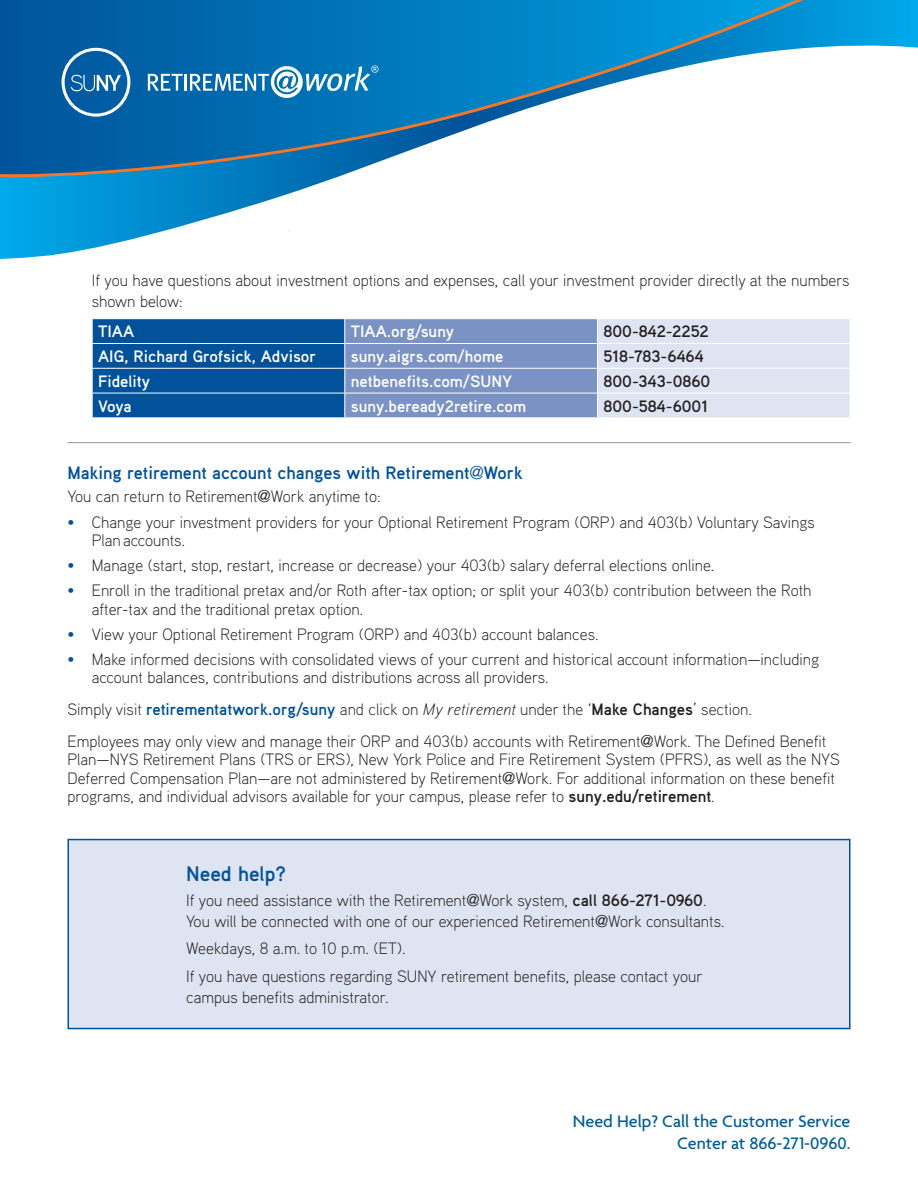
<style>
.page{position:relative;width:918px;height:1188px;background:#fff}
.page>*{position:absolute;margin:0;border:0;box-sizing:border-box;transform-origin:0 0}
.t1{font:700 21px "Aaux Pro OT";color:#01529a}
.t2{font:500 18px/21.6px "Agenda";color:#005c98;text-align:right}
.t3{font:700 18px "Aaux Pro OT";color:#01529a}
.t4{font:300 16.5px/18.5px "Aaux Pro OT";color:#231f20}
.t5{font:700 16.5px "Aaux Pro OT";color:#fff}
.t6{font:700 16.5px "Aaux Pro OT";color:#231f20}
.s1{font-family:"Helvetica";font-weight:300}
.s2{font-family:"Helvetica"}
.s3{color:#01529a}
.s4{font-weight:700;color:#01529a}
.s5{font-style:italic}
.s6{font-weight:700}
</style>
<div class="page">
<svg style="left:0;top:0;width:918px;height:259px"></svg>
<svg style="left:0;top:0;width:893px;height:179px"></svg>
<svg style="left:148px;top:65px;width:231px;height:33px"></svg>
<svg style="left:62px;top:48px;width:68px;height:69px;background:#307bb3"></svg>
<hr style="left:68px;top:442px;width:782px;height:1px;background:#939598">
<svg style="left:92px;top:319px;width:758px;height:99px;background:#799cc7"></svg>
<div style="left:68px;top:839px;width:782px;height:190px;background:#dee4f1;border:2px solid #01529a"></div>
<p class="t4" style="left:92px;top:269px;width:759px;line-height:21px">If you have questions about investment options and expenses, call your investment provider directly at the numbers shown below:</p>
<p class="t5" style="left:98px;top:321px;width:37px">TIAA</p>
<p class="t5" style="left:351px;top:321px;width:105px">TIAA.org/suny</p>
<p class="t6" style="left:603px;top:321px;width:107px">800-842-2252</p>
<p class="t5" style="left:98px;top:346px;width:219px">AIG, Richard Grofsick, Advisor</p>
<p class="t5" style="left:351px;top:346px;width:154px">suny.aigrs.com/home</p>
<p class="t6" style="left:603px;top:346px;width:102px">518-783-6464</p>
<p class="t5" style="left:98px;top:371px;width:54px">Fidelity</p>
<p class="t5" style="left:351px;top:371px;width:163px">netbenefits.com/SUNY</p>
<p class="t6" style="left:603px;top:371px;width:108px">800-343-0860</p>
<p class="t5" style="left:98px;top:396px;width:35px">Voya</p>
<p class="t5" style="left:351px;top:396px;width:177px">suny.beready2retire.com</p>
<p class="t6" style="left:603px;top:396px;width:106px">800-584-6001</p>
<p class="t3" style="left:67px;top:462px;width:457px">Making retirement account changes with Retirement<span class="s1">@</span>Work</p>
<p class="t4" style="left:68px;top:487px;width:315px">You can return to Retirement<span class="s2">@</span>Work anytime to:</p>
<p class="t4" style="left:92px;top:512px;width:725px;text-indent:-24px"><span class="s3">•</span> Change your investment providers for your Optional Retirement Program (ORP) and 403(b) Voluntary Savings<br>Plan accounts.</p>
<p class="t4" style="left:68px;top:556px;width:649px"><span class="s3">•</span> Manage (start, stop, restart, increase or decrease) your 403(b) salary deferral elections online.</p>
<p class="t4" style="left:92px;top:581px;width:721px;text-indent:-24px"><span class="s3">•</span> Enroll in the traditional pretax and/or Roth after-tax option; or split your 403(b) contribution between the Roth after-tax and the traditional pretax option.</p>
<p class="t4" style="left:68px;top:624px;width:533px"><span class="s3">•</span> View your Optional Retirement Program (ORP) and 403(b) account balances.</p>
<p class="t4" style="left:92px;top:649px;width:729px;text-indent:-24px"><span class="s3">•</span> Make informed decisions with consolidated views of your current and historical account information—including account balances, contributions and distributions across all providers.</p>
<p class="t4" style="left:68px;top:693px;width:760px;line-height:32px">Simply visit <span class="s4">retirementatwork.org/suny</span> and click on <span class="s5">My retirement</span> under the ‘<span class="s6">Make Changes</span>’ section.<br>Employees may only view and manage their ORP and 403(b) accounts with Retirement<span class="s2">@</span>Work. The Defined Benefit</p>
<p class="t4" style="left:68px;top:750px;width:774px">Plan—NYS Retirement Plans (TRS or ERS), New York Police and Fire Retirement System (PFRS), as well as the NYS<br>Deferred Compensation Plan—are not administered by Retirement<span class="s2">@</span>Work. For additional information on these benefit programs, and individual advisors available for your campus, please refer to <span class="s6">suny.edu/retirement</span>.</p>
<p class="t1" style="left:186px;top:861px;width:101px">Need help?</p>
<p class="t4" style="left:186px;top:889px;width:540px;line-height:21px">If you need assistance with the Retirement<span class="s2">@</span>Work system, <span class="s6">call 866-271-0960</span>.<br>You will be connected with one of our experienced Retirement<span class="s2">@</span>Work consultants.</p>
<p class="t4" style="left:186px;top:934px;width:518px;line-height:27.8px">Weekdays, 8 a.m. to 10 p.m. (ET).<br>If you have questions regarding SUNY retirement benefits, please contact your</p>
<p class="t4" style="left:186px;top:988px;width:204px">campus benefits administrator.</p>
<p class="t2" style="left:573px;top:1112px;width:279px">Need Help? Call the Customer Service<br>Center at 866-271-0960.</p>
</div>
